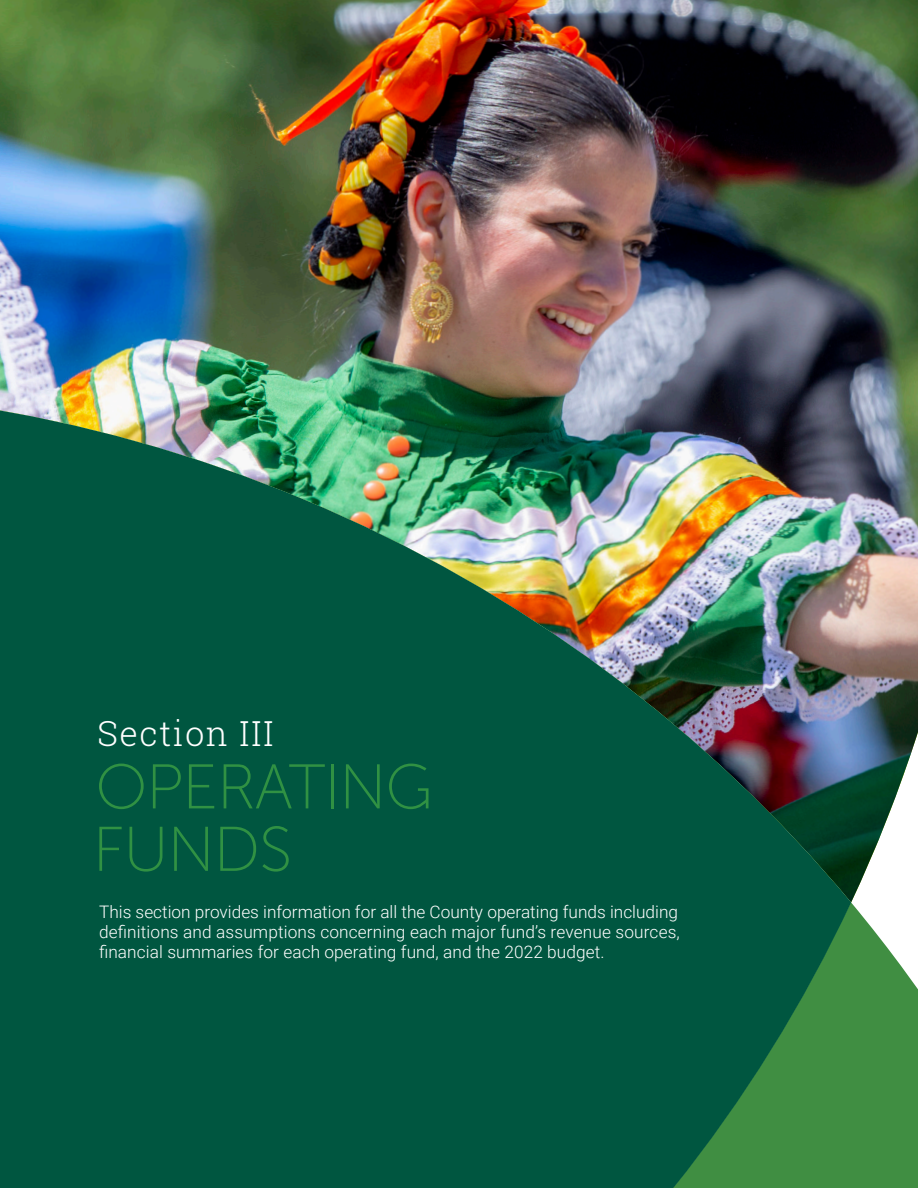
<style>
.page{position:relative;width:918px;height:1188px;background:#fff}
.page>*{position:absolute;margin:0;border:0;box-sizing:border-box;transform-origin:0 0}
.t1{font:63px "Museo Sans 100";letter-spacing:-.02em;color:#309143}
.t2{font:300 34.5px "Roboto Slab";letter-spacing:.04em;color:#fff}
.t3{font:300 17.25px/20.2px "Roboto";letter-spacing:.005em;color:#fff;text-align:justify}
</style>
<div class="page">
<svg style="left:851px;top:902px;width:67px;height:286px;background:#5c9e5e"></svg>
<img style="left:0;top:0;width:918px;height:902px">
<img style="left:0;top:338px;width:851px;height:850px">
<p class="t2" style="left:97px;top:710px;width:178px">Section III</p>
<p class="t1" style="left:95px;top:753px;width:339px">OPERATING</p>
<p class="t1" style="left:93px;top:816px;width:201px">FUNDS</p>
<p class="t3" style="left:99px;top:901px;width:582px">This section provides information for all the County operating funds including definitions and assumptions concerning each major fund’s revenue sources, financial summaries for each operating fund, and the 2022 budget.</p>
</div>
